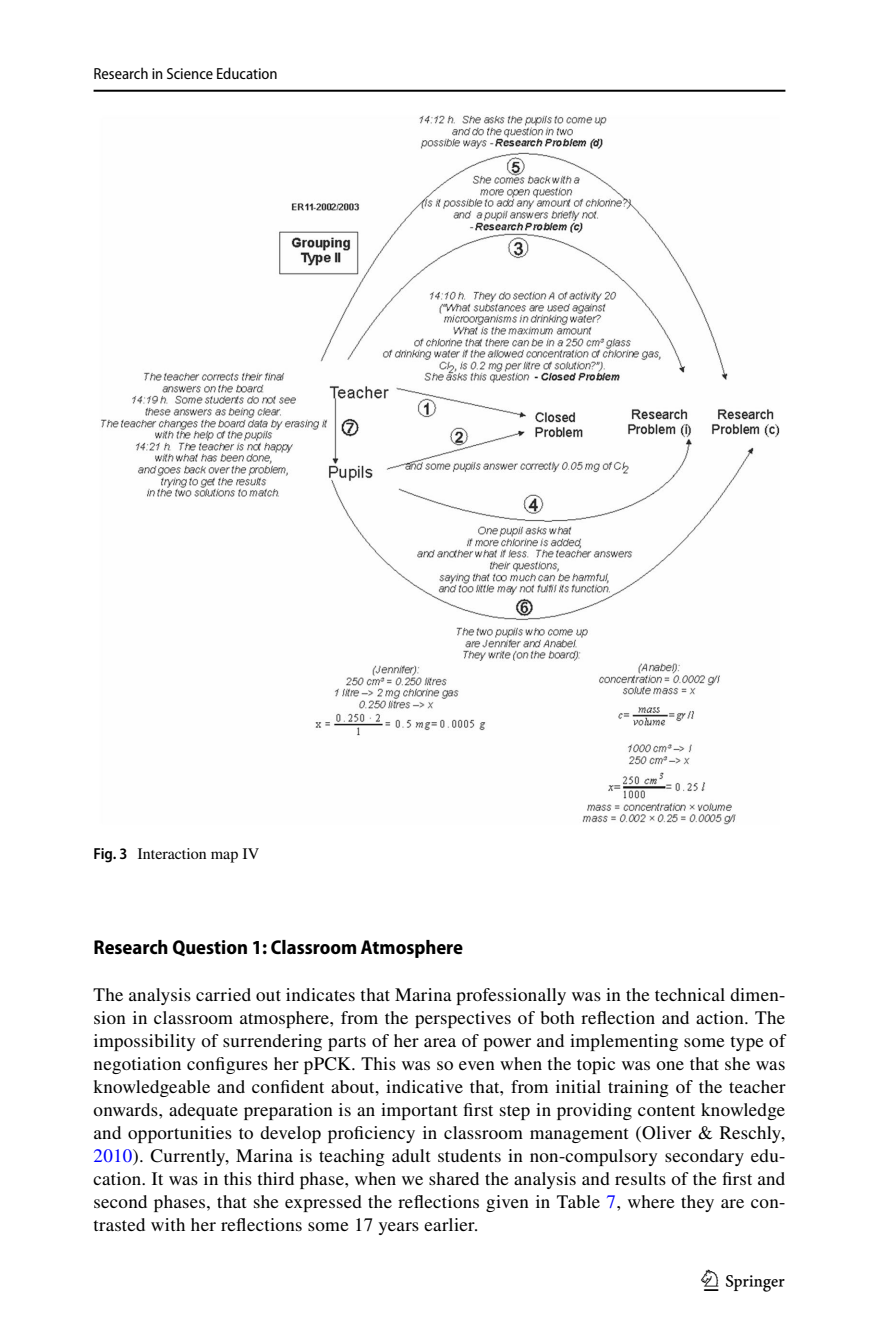
<style>
.page{position:relative;width:879px;height:1333px;background:#fff}
.page>*{position:absolute;margin:0;border:0;box-sizing:border-box;transform-origin:0 0}
.t1{font:30px "Springnew Regular 5";color:#000}
.t2{font:700 semi-condensed 20px "Myriad Pro";color:#000}
.t3{font:19px/23px "STIX";letter-spacing:.015em;color:#000;text-align:justify}
.t4{font:semi-condensed 16px "Myriad Pro";color:#000}
.t5{font:16px "STIX";color:#000}
.s1{font-family:"Myriad Pro";font-weight:600;font-stretch:semi-condensed}
.s2{color:#00f}
</style>
<div class="page">
<hr style="left:94px;top:90px;width:691px;height:2px;background:#000">
<img style="left:101px;top:116px;width:679px;height:708px">
<p class="t4" style="left:94px;top:65px;width:186px">Research in Science Education</p>
<p class="t5" style="left:94px;top:842px;width:167px"><span class="s1">Fig. 3</span> Interaction map IV</p>
<p class="t2" style="left:94px;top:936px;width:371px">Research Question 1: Classroom Atmosphere</p>
<p class="t3" style="left:94px;top:984px;width:693px">The analysis carried out indicates that Marina professionally was in the technical dimen&shy;sion in classroom atmosphere, from the perspectives of both reflection and action. The impossibility of surrendering parts of her area of power and implementing some type of negotiation configures her pPCK. This was so even when the topic was one that she was knowledgeable and confident about, indicative that, from initial training of the teacher onwards, adequate preparation is an important first step in providing content knowledge and opportunities to develop proficiency in classroom management (Oliver &amp; Reschly, <span class="s2">2010</span>). Currently, Marina is teaching adult students in non-compulsory secondary edu&shy;cation. It was in this third phase, when we shared the analysis and results of the first and second phases, that she expressed the reflections given in Table <span class="s2">7</span>, where they are con&shy;trasted with her reflections some 17 years earlier.</p>
<h1 class="t1" style="left:704px;top:1269px;width:83px">1 3</h1>
</div>
